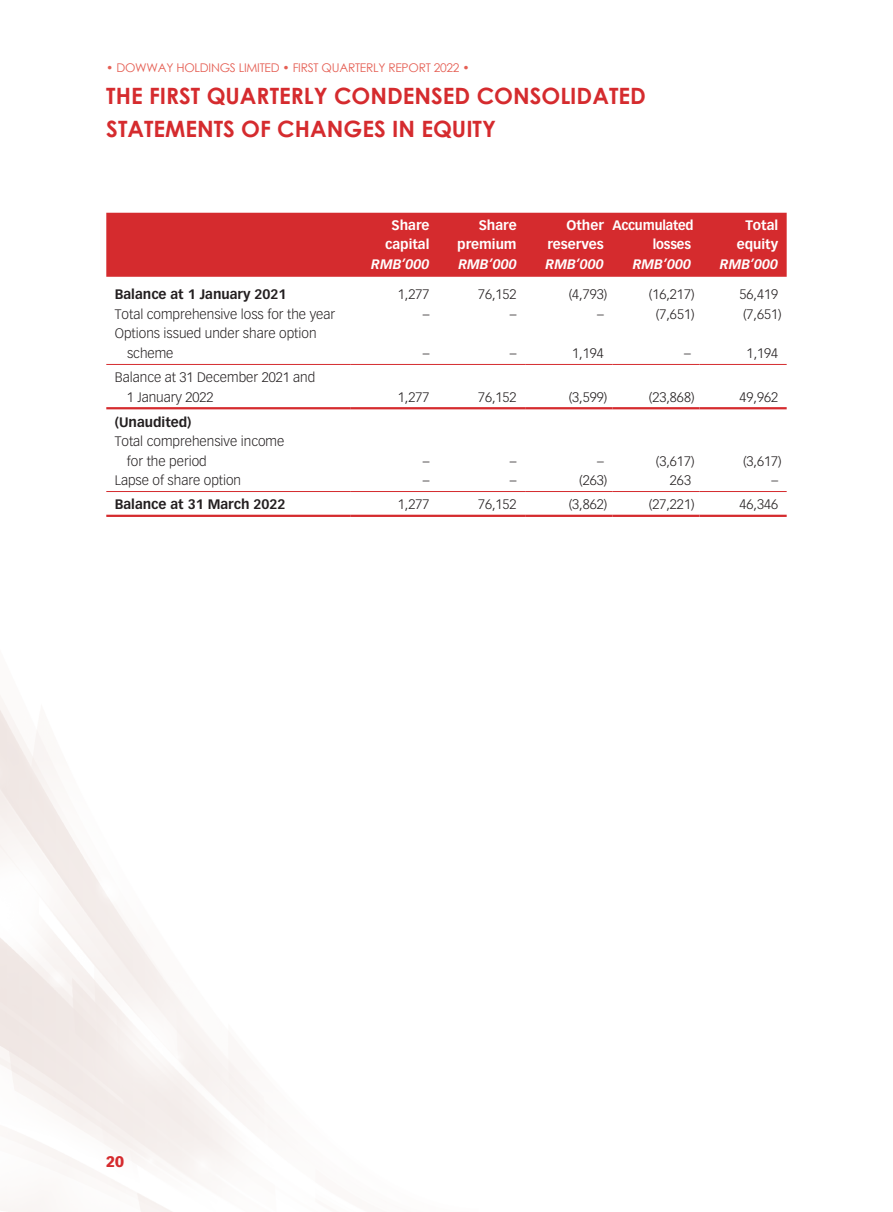
<style>
.page{position:relative;width:893px;height:1212px;background:#fff}
.page>*{position:absolute;margin:0;border:0;box-sizing:border-box;transform-origin:0 0}
.t1{font:700 22.5px/33px "Century Gothic";color:#d52b2e}
.t2{font:900 15px "Vectora LT Std";color:#d52b2e}
.t3{font:300 13.5px/19.5px "Vectora LT Std";color:#231f20}
.t4{font:700 13.5px "Vectora LT Std";color:#231f20}
.t5{font:700 13.5px/19.5px "Vectora LT Std";color:#fff;text-align:right}
.t6{font:italic 700 13.5px "Vectora LT Std";color:#fff}
.t7{font:700 13.5px/19.5px "Vectora LT Std";color:#fff;text-align:right;scale:.95 1}
.t8{font:12px "Century Gothic";letter-spacing:-.02em;color:#e55f54}
</style>
<div class="page">
<div style="left:106px;top:213px;width:681px;height:64px;background:#d52b2e"></div>
<hr style="left:106px;top:364px;width:245px;height:1px;background:#d52b2e">
<hr style="left:351px;top:364px;width:87px;height:1px;background:#d52b2e">
<hr style="left:438px;top:364px;width:87px;height:1px;background:#d52b2e">
<hr style="left:525px;top:364px;width:87px;height:1px;background:#d52b2e">
<hr style="left:612px;top:364px;width:87px;height:1px;background:#d52b2e">
<hr style="left:699px;top:364px;width:88px;height:1px;background:#d52b2e">
<hr style="left:106px;top:407px;width:245px;height:2px;background:#d52b2e">
<hr style="left:351px;top:407px;width:87px;height:2px;background:#d52b2e">
<hr style="left:438px;top:407px;width:87px;height:2px;background:#d52b2e">
<hr style="left:525px;top:407px;width:87px;height:2px;background:#d52b2e">
<hr style="left:612px;top:407px;width:87px;height:2px;background:#d52b2e">
<hr style="left:699px;top:407px;width:88px;height:2px;background:#d52b2e">
<hr style="left:106px;top:491px;width:245px;height:1px;background:#d52b2e">
<hr style="left:351px;top:491px;width:87px;height:1px;background:#d52b2e">
<hr style="left:438px;top:491px;width:87px;height:1px;background:#d52b2e">
<hr style="left:525px;top:491px;width:87px;height:1px;background:#d52b2e">
<hr style="left:612px;top:491px;width:87px;height:1px;background:#d52b2e">
<hr style="left:699px;top:491px;width:88px;height:1px;background:#d52b2e">
<hr style="left:106px;top:515px;width:245px;height:2px;background:#d52b2e">
<hr style="left:351px;top:515px;width:87px;height:2px;background:#d52b2e">
<hr style="left:438px;top:515px;width:87px;height:2px;background:#d52b2e">
<hr style="left:525px;top:515px;width:87px;height:2px;background:#d52b2e">
<hr style="left:612px;top:515px;width:87px;height:2px;background:#d52b2e">
<hr style="left:699px;top:515px;width:88px;height:2px;background:#d52b2e">
<p class="t8" style="left:106px;top:59px;width:365px">• DOWWAY HOLDINGS LIMITED • FIRST QUARTERLY REPORT 2022 •</p>
<h1 class="t1" style="left:106px;top:79px;width:541px">THE FIRST QUARTERLY CONDENSED CONSOLIDATED<br>STATEMENTS OF CHANGES IN EQUITY</h1>
<p class="t5" style="left:385px;top:215px;width:46px;text-align:center">Share capital</p>
<p class="t5" style="left:457px;top:215px;width:61px">Share premium</p>
<p class="t5" style="left:547px;top:215px;width:58px">Other reserves</p>
<p class="t7" style="left:612px;top:215px;width:87px">Accumulated losses</p>
<p class="t5" style="left:737px;top:215px;width:43px">Total equity</p>
<p class="t6" style="left:371px;top:256px;width:60px">RMB’000</p>
<p class="t6" style="left:458px;top:256px;width:60px">RMB’000</p>
<p class="t6" style="left:546px;top:256px;width:60px">RMB’000</p>
<p class="t6" style="left:633px;top:256px;width:60px">RMB’000</p>
<p class="t6" style="left:720px;top:256px;width:60px">RMB’000</p>
<p class="t4" style="left:115px;top:286px;width:173px">Balance at 1 January 2021</p>
<p class="t3" style="left:398px;top:285px;width:33px">1,277</p>
<p class="t3" style="left:478px;top:285px;width:40px">76,152</p>
<p class="t3" style="left:569px;top:285px;width:40px">(4,793)</p>
<p class="t3" style="left:649px;top:285px;width:47px">(16,217)</p>
<p class="t3" style="left:740px;top:285px;width:40px">56,419</p>
<p class="t3" style="left:115px;top:305px;width:222px">Total comprehensive loss for the year</p>
<p class="t3" style="left:423px;top:305px;width:8px">–</p>
<p class="t3" style="left:510px;top:305px;width:8px">–</p>
<p class="t3" style="left:597px;top:305px;width:8px">–</p>
<p class="t3" style="left:656px;top:305px;width:40px">(7,651)</p>
<p class="t3" style="left:743px;top:305px;width:40px">(7,651)</p>
<p class="t3" style="left:127px;top:324px;width:191px;text-indent:-12px">Options issued under share option scheme</p>
<p class="t3" style="left:423px;top:344px;width:8px">–</p>
<p class="t3" style="left:510px;top:344px;width:8px">–</p>
<p class="t3" style="left:572px;top:344px;width:33px">1,194</p>
<p class="t3" style="left:684px;top:344px;width:8px">–</p>
<p class="t3" style="left:747px;top:344px;width:33px">1,194</p>
<p class="t3" style="left:127px;top:368px;width:190px;text-indent:-12px">Balance at 31 December 2021 and<br>1 January 2022</p>
<p class="t4" style="left:115px;top:414px;width:78px">(Unaudited)</p>
<p class="t3" style="left:127px;top:432px;width:159px;text-indent:-12px">Total comprehensive income for the period</p>
<p class="t3" style="left:398px;top:387px;width:33px">1,277</p>
<p class="t3" style="left:478px;top:387px;width:40px">76,152</p>
<p class="t3" style="left:569px;top:387px;width:40px">(3,599)</p>
<p class="t3" style="left:649px;top:387px;width:47px">(23,868)</p>
<p class="t3" style="left:740px;top:387px;width:40px">49,962</p>
<p class="t3" style="left:423px;top:451px;width:8px">–</p>
<p class="t3" style="left:510px;top:451px;width:8px">–</p>
<p class="t3" style="left:597px;top:451px;width:8px">–</p>
<p class="t3" style="left:656px;top:451px;width:40px">(3,617)</p>
<p class="t3" style="left:743px;top:451px;width:40px">(3,617)</p>
<p class="t3" style="left:115px;top:471px;width:128px">Lapse of share option</p>
<p class="t3" style="left:423px;top:471px;width:8px">–</p>
<p class="t3" style="left:510px;top:471px;width:8px">–</p>
<p class="t3" style="left:579px;top:471px;width:30px">(263)</p>
<p class="t3" style="left:670px;top:471px;width:23px">263</p>
<p class="t3" style="left:771px;top:471px;width:8px">–</p>
<p class="t4" style="left:115px;top:496px;width:172px">Balance at 31 March 2022</p>
<p class="t3" style="left:398px;top:495px;width:33px">1,277</p>
<p class="t3" style="left:478px;top:495px;width:40px">76,152</p>
<p class="t3" style="left:569px;top:495px;width:40px">(3,862)</p>
<p class="t3" style="left:649px;top:495px;width:47px">(27,221)</p>
<p class="t3" style="left:740px;top:495px;width:40px">46,346</p>
<p class="t2" style="left:106px;top:1152px;width:19px">20</p>
</div>
